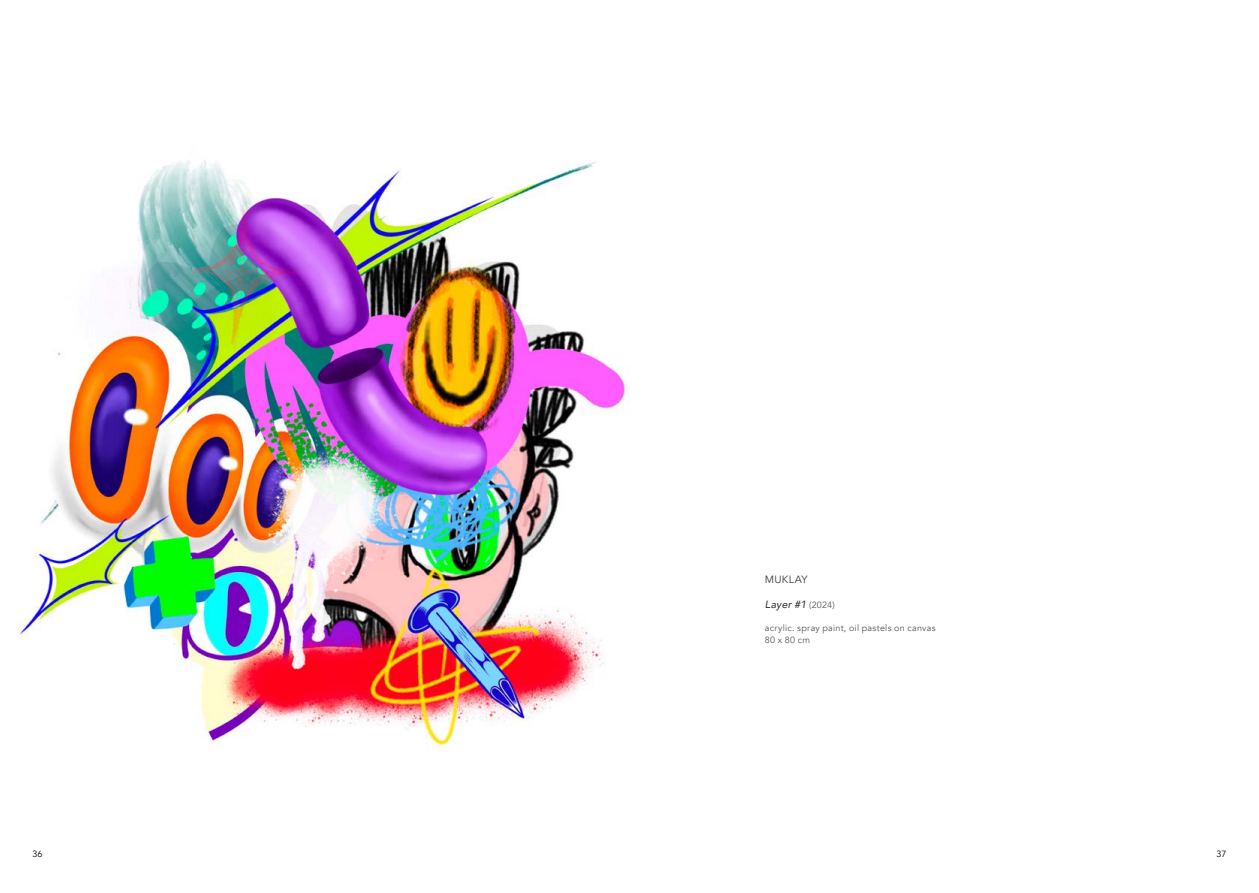
<style>
.page{position:relative;width:1259px;height:893px;background:#fff}
.page>*{position:absolute;margin:0;border:0;box-sizing:border-box;transform-origin:0 0}
.t1{font:italic 500 10.5px "Avenir";letter-spacing:.02em;color:#3c3c3b}
.t2{font:10.5px "Avenir";letter-spacing:.02em;color:#3c3c3b}
.t3{font:9px/11.7px "Avenir";letter-spacing:.03em;color:#575756}
.t4{font:9px "Avenir";color:#000}
.s1{font-weight:400;font-style:normal;font-size:9px;color:#575756}
</style>
<div class="page">
<img style="left:17px;top:160px;width:609px;height:588px">
<p class="t2" style="left:765px;top:573px;width:44px">MUKLAY</p>
<p class="t1" style="left:765px;top:598px;width:71px">Layer #1 <span class="s1">(2024)</span></p>
<p class="t3" style="left:765px;top:622px;width:172px">acrylic. spray paint, oil pastels on canvas<br>80 x 80 cm</p>
<p class="t4" style="left:32px;top:848px;width:12px">36</p>
<p class="t4" style="left:1216px;top:848px;width:11px">37</p>
</div>
